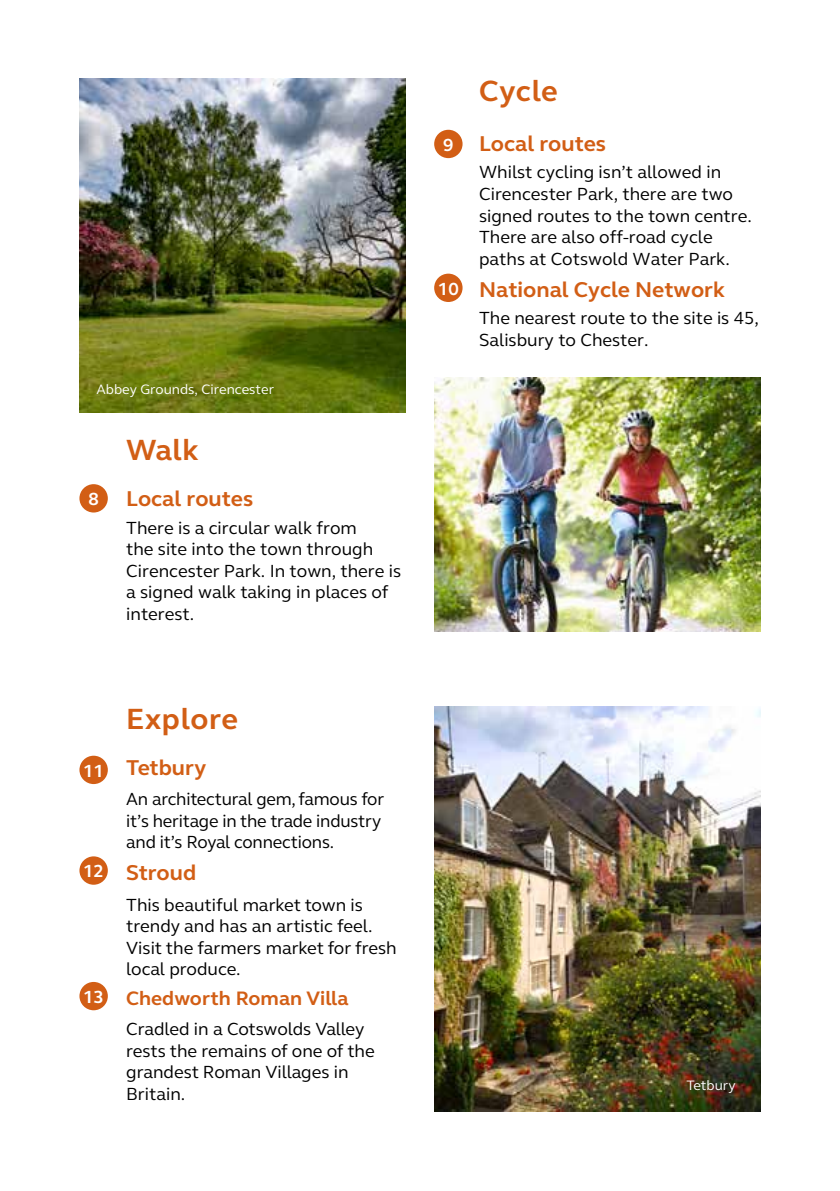
<style>
.page{position:relative;width:840px;height:1191px;background:#fff}
.page>*{position:absolute;margin:0;border:0;box-sizing:border-box;transform-origin:0 0}
.t1{font:700 30px "FS Elliot";letter-spacing:.025em;color:#d25e15}
.t2{font:700 22px "FS Elliot";color:#d25e15}
.t3{font:700 20px "FS Elliot";color:#d25e15}
.t4{font:18px/21.6px "FS Elliot";color:#000}
.t5{font:700 18px "FS Elliot";color:#fff}
.t6{font:14px "FS Elliot";color:#fff}
</style>
<div class="page">
<img style="left:434px;top:378px;width:326px;height:253px">
<img style="left:434px;top:706px;width:326px;height:405px">
<div style="left:79px;top:982px;width:29px;height:28px;background:#d25e15;border-radius:50%"></div>
<div style="left:79px;top:755px;width:29px;height:29px;background:#d25e15;border-radius:50%"></div>
<div style="left:79px;top:484px;width:29px;height:28px;background:#d25e15;border-radius:50%"></div>
<img style="left:79px;top:78px;width:326px;height:334px">
<div style="left:434px;top:130px;width:28px;height:28px;background:#d25e15;border-radius:50%"></div>
<div style="left:434px;top:274px;width:28px;height:28px;background:#d25e15;border-radius:50%"></div>
<div style="left:79px;top:856px;width:29px;height:28px;background:#d25e15;border-radius:50%"></div>
<p class="t6" style="left:96px;top:379px;width:179px">Abbey Grounds, Cirencester</p>
<p class="t5" style="left:88px;top:487px;width:12px">8</p>
<h1 class="t1" style="left:126px;top:429px;width:74px">Walk</h1>
<p class="t2" style="left:126px;top:484px;width:128px">Local routes</p>
<p class="t4" style="left:126px;top:516px;width:276px">There is a circular walk from<br>the site into the town through<br>Cirencester Park. In town, there is a signed walk taking in places of interest.</p>
<p class="t5" style="left:83px;top:758px;width:22px">11</p>
<p class="t5" style="left:83px;top:859px;width:22px">12</p>
<p class="t5" style="left:83px;top:984px;width:22px">13</p>
<h1 class="t1" style="left:126px;top:698px;width:113px">Explore</h1>
<p class="t2" style="left:126px;top:753px;width:82px">Tetbury</p>
<p class="t4" style="left:126px;top:788px;width:259px">An architectural gem, famous for it’s heritage in the trade industry and it’s Royal connections.</p>
<p class="t2" style="left:126px;top:858px;width:71px">Stroud</p>
<p class="t4" style="left:126px;top:893px;width:272px">This beautiful market town is trendy and has an artistic feel.<br>Visit the farmers market for fresh local produce.</p>
<p class="t3" style="left:126px;top:985px;width:223px">Chedworth Roman Villa</p>
<p class="t4" style="left:126px;top:1017px;width:250px">Cradled in a Cotswolds Valley rests the remains of one of the grandest Roman Villages in<br>Britain.</p>
<p class="t5" style="left:443px;top:133px;width:12px">9</p>
<p class="t5" style="left:438px;top:276px;width:22px">10</p>
<h1 class="t1" style="left:479px;top:71px;width:80px">Cycle</h1>
<p class="t2" style="left:479px;top:129px;width:128px">Local routes</p>
<p class="t4" style="left:479px;top:161px;width:274px">Whilst cycling isn’t allowed in<br>Cirencester Park, there are two signed routes to the town centre.<br>There are also off-road cycle paths at Cotswold Water Park.</p>
<p class="t2" style="left:479px;top:275px;width:247px">National Cycle Network</p>
<p class="t4" style="left:479px;top:307px;width:281px">The nearest route to the site is 45,<br>Salisbury to Chester.</p>
<p class="t6" style="left:686px;top:1076px;width:51px">Tetbury</p>
</div>
